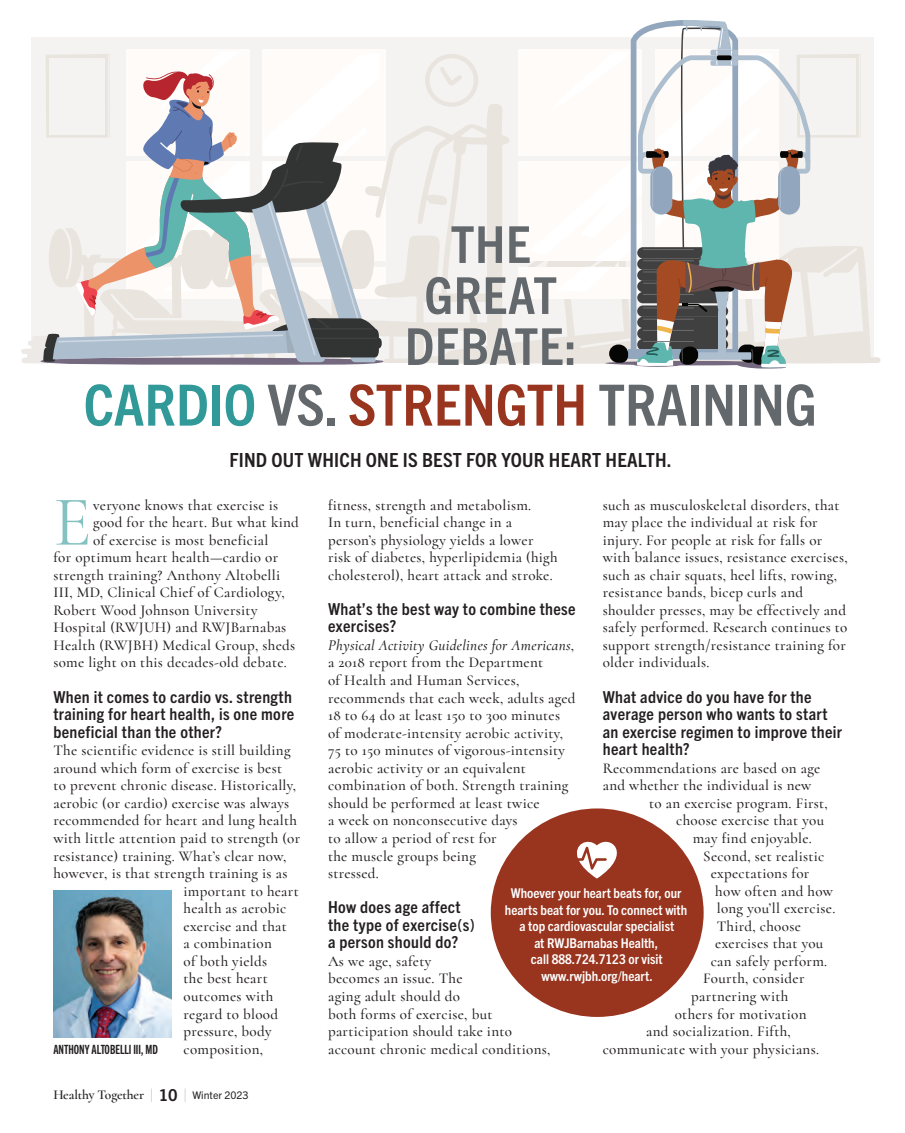
<style>
.page{position:relative;width:905px;height:1133px;background:#fff}
.page>*{position:absolute;margin:0;border:0;box-sizing:border-box;transform-origin:0 0}
.t1{font:71.1px "Cormorant";color:#84c2c2}
.t2{font:700 condensed 57px "Trade Gothic Next LT Pro";color:#63686c;scale:1.05 1}
.t3{font:700 condensed 51px/51px "Trade Gothic Next LT Pro";letter-spacing:.01em;color:#63686c;text-align:center;scale:1.05 1}
.t4{font:700 condensed 19.5px "Trade Gothic Next LT Pro";letter-spacing:.01em;color:#231f20;scale:1.05 1}
.t5{font:700 condensed 16.5px/17.5px "Trade Gothic Next LT Pro";letter-spacing:.02em;color:#231f20;scale:1.05 1}
.t6{font:500 15px/17.5px "Cormorant";letter-spacing:.02em;color:#231f20}
.t7{font:700 condensed 13.5px/16.5px "Trade Gothic Next LT Pro";color:#fff;text-align:center;scale:1.05 1}
.t8{font:600 13.5px "Cormorant";letter-spacing:-.01em;color:#231f20}
.t9{font:12.75px "Trade Gothic Next LT Pro Bd Cm";color:#231f20}
.s1{color:#329999}
.s2{color:#99351f}
.s3{font-style:italic}
.s4{font-family:"Trade Gothic Next LT Pro";font-weight:300;font-size:17.1px;color:#808285}
.s5{font-family:"Trade Gothic Next LT Pro";font-weight:700;font-size:16.5px}
.s6{font-family:"Trade Gothic Next LT Pro";font-weight:400;font-size:10.5px}
</style>
<div class="page">
<img style="left:53px;top:890px;width:118px;height:148px">
<div style="left:491px;top:808px;width:212px;height:209px;background:#99351f;border-radius:50%"></div>
<svg style="left:577px;top:841px;width:40px;height:37px"></svg>
<svg style="left:21px;top:20px;width:860px;height:348px"></svg>
<h3 class="t3" style="left:405px;top:216px;width:165px">THE<br>GREAT<br>DEBATE:</h3>
<h2 class="t2" style="left:84px;top:366px;width:700px"><span class="s1">CARDIO</span> VS. <span class="s2">STRENGTH</span> TRAINING</h2>
<h3 class="t4" style="left:229px;top:447px;width:423px">FIND OUT WHICH ONE IS BEST FOR YOUR HEART HEALTH.</h3>
<p class="t6" style="left:328px;top:496px;width:231px">fitness, strength and metabolism.<br>In turn, beneficial change in a person’s physiology yields a lower risk of diabetes, hyperlipidemia (high cholesterol), heart attack and stroke.</p>
<p class="t5" style="left:328px;top:599px;width:237px">What’s the best way to combine these exercises?</p>
<p class="t6" style="left:328px;top:636px;width:249px"><span class="s3">Physical Activity Guidelines for Americans</span>, a 2018 report from the Department<br>of Health and Human Services, recommends that each week, adults aged 18 to 64 do at least 150 to 300 minutes of moderate-intensity aerobic activity, 75 to 150 minutes of vigorous-intensity aerobic activity or an equivalent combination of both. Strength training should be performed at least twice<br>a week on nonconsecutive days<br>to allow a period of rest for<br>the muscle groups being<br>stressed.</p>
<p class="t5" style="left:328px;top:897px;width:141px">How does age affect the type of exercise(s) a person should do?</p>
<p class="t6" style="left:328px;top:952px;width:224px">As we age, safety<br>becomes an issue. The<br>aging adult should do<br>both forms of exercise, but participation should take into account chronic medical conditions,</p>
<p class="t6" style="left:603px;top:496px;width:246px">such as musculoskeletal disorders, that may place the individual at risk for injury. For people at risk for falls or with balance issues, resistance exercises, such as chair squats, heel lifts, rowing, resistance bands, bicep curls and shoulder presses, may be effectively and safely performed. Research continues to support strength/resistance training for older individuals.</p>
<p class="t5" style="left:603px;top:687px;width:229px">What advice do you have for the average person who wants to start an exercise regimen to improve their heart health?</p>
<p class="t6" style="left:603px;top:759px;width:219px">Recommendations are based on age</p>
<p class="t6" style="left:603px;top:777px;width:210px">and whether the individual is new</p>
<p class="t6" style="left:649px;top:794px;width:180px">to an exercise program. First,</p>
<p class="t6" style="left:676px;top:812px;width:149px">choose exercise that you</p>
<p class="t6" style="left:693px;top:829px;width:121px">may find enjoyable.</p>
<p class="t6" style="left:703px;top:847px;width:123px">Second, set realistic</p>
<p class="t6" style="left:711px;top:864px;width:100px">expectations for</p>
<p class="t6" style="left:715px;top:882px;width:119px">how often and how</p>
<p class="t6" style="left:717px;top:899px;width:120px">long you’ll exercise.</p>
<p class="t6" style="left:717px;top:917px;width:86px">Third, choose</p>
<p class="t6" style="left:715px;top:935px;width:110px">exercises that you</p>
<p class="t6" style="left:711px;top:952px;width:118px">can safely perform.</p>
<p class="t6" style="left:703px;top:970px;width:103px">Fourth, consider</p>
<p class="t6" style="left:691px;top:987px;width:98px">partnering with</p>
<p class="t6" style="left:675px;top:1005px;width:133px">others for motivation</p>
<p class="t6" style="left:646px;top:1022px;width:146px">and socialization. Fifth,</p>
<h1 class="t1" style="left:53px;top:479px;width:40px">E</h1>
<p class="t6" style="left:93px;top:496px;width:187px">veryone knows that exercise is</p>
<p class="t6" style="left:93px;top:513px;width:207px">good for the heart. But what kind</p>
<p class="t6" style="left:93px;top:531px;width:177px">of exercise is most beneficial</p>
<p class="t6" style="left:53px;top:548px;width:226px">for optimum heart health—cardio or</p>
<p class="t6" style="left:53px;top:566px;width:228px">strength training? Anthony Altobelli</p>
<p class="t6" style="left:53px;top:584px;width:233px">III, MD, Clinical Chief of Cardiology,</p>
<p class="t6" style="left:53px;top:601px;width:206px">Robert Wood Johnson University</p>
<p class="t6" style="left:53px;top:619px;width:234px">Hospital (RWJUH) and RWJBarnabas</p>
<p class="t6" style="left:53px;top:636px;width:243px">Health (RWJBH) Medical Group, sheds</p>
<p class="t6" style="left:53px;top:654px;width:235px">some light on this decades-old debate.</p>
<p class="t5" style="left:53px;top:687px;width:231px">When it comes to cardio vs. strength training for heart health, is one more beneficial than the other?</p>
<p class="t6" style="left:53px;top:742px;width:239px">The scientific evidence is still building</p>
<p class="t6" style="left:53px;top:759px;width:230px">around which form of exercise is best</p>
<p class="t6" style="left:53px;top:777px;width:244px">to prevent chronic disease. Historically,</p>
<p class="t6" style="left:53px;top:794px;width:237px">aerobic (or cardio) exercise was always</p>
<p class="t6" style="left:53px;top:812px;width:245px">recommended for heart and lung health</p>
<p class="t6" style="left:53px;top:829px;width:248px">with little attention paid to strength (or</p>
<p class="t6" style="left:53px;top:847px;width:234px">resistance) training. What’s clear now,</p>
<p class="t6" style="left:53px;top:864px;width:236px">however, is that strength training is as</p>
<p class="t6" style="left:184px;top:882px;width:117px">important to heart</p>
<p class="t6" style="left:184px;top:899px;width:104px">health as aerobic</p>
<p class="t6" style="left:184px;top:917px;width:105px">exercise and that</p>
<p class="t6" style="left:184px;top:935px;width:90px">a combination</p>
<p class="t6" style="left:184px;top:952px;width:85px">of both yields</p>
<p class="t6" style="left:184px;top:970px;width:86px">the best heart</p>
<p class="t6" style="left:184px;top:987px;width:91px">outcomes with</p>
<p class="t6" style="left:184px;top:1005px;width:96px">regard to blood</p>
<p class="t6" style="left:184px;top:1022px;width:90px">pressure, body</p>
<p class="t6" style="left:184px;top:1040px;width:81px">composition,</p>
<p class="t7" style="left:505px;top:884px;width:175px">Whoever your heart beats for, our hearts beat for you. To connect with a top cardiovascular specialist<br>at RWJBarnabas Health,<br>call 888.724.7123 or visit www.rwjbh.org/heart.</p>
<p class="t9" style="left:53px;top:1041px;width:106px">ANTHONY ALTOBELLI III, MD</p>
<p class="t6" style="left:603px;top:1040px;width:218px">communicate with your physicians.</p>
<p class="t8" style="left:53px;top:1086px;width:197px">Healthy Together <span class="s4">|</span> <span class="s5">10</span> <span class="s4">|</span> <span class="s6">Winter 2023</span></p>
</div>
